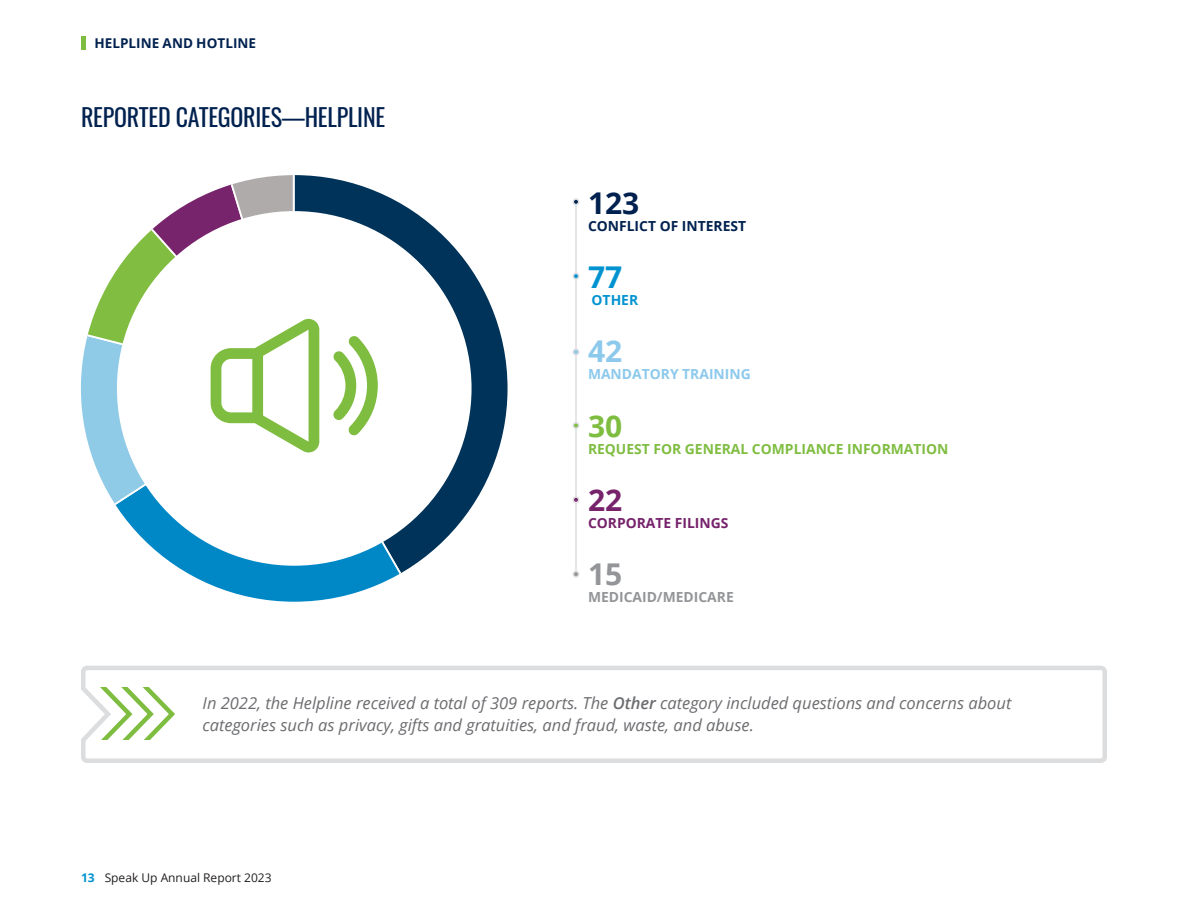
<style>
.page{position:relative;width:1188px;height:918px;background:#fff}
.page>*{position:absolute;margin:0;border:0;box-sizing:border-box;transform-origin:0 0}
.Ethics-Stats-Nums-Sm{font:700 30px "Open Sans";color:#00214f}
.Ethics-Stats-Nums-Sm-2{font:700 30px "Open Sans";color:#0093d0}
.Ethics-Stats-Nums-Sm-3{font:700 30px "Open Sans";color:#8cc9ec}
.Ethics-Stats-Nums-Sm-4{font:700 30px "Open Sans";color:#7fbd41}
.Ethics-Stats-Nums-Sm-5{font:700 30px "Open Sans";color:#76236b}
.Ethics-Stats-Nums-Sm-6{font:700 30px "Open Sans";color:#939598}
.Ethics-H2{font:24px "Oswald";letter-spacing:-.01em;color:#00214f}
.Ethics-Callout{font:italic 16.5px/22.5px "Open Sans";color:#6c6d70}
.Ethics-Stats-Descrip{font:700 13.8px "Open Sans";color:#7fbd41}
.Ethics-Stats-Descrip-2{font:700 13.8px "Open Sans";color:#00214f}
.Ethics-Stats-Descrip-3{font:700 13.8px "Open Sans";color:#8cc9ec}
.Ethics-Stats-Descrip-4{font:700 13.8px "Open Sans";color:#939598}
.Ethics-Stats-Descrip-5{font:700 13.8px "Open Sans";color:#76236b}
.Ethics-Stats-Descrip-6{font:700 13.8px "Open Sans";color:#0093d0}
.t1{font:700 13.5px "Open Sans";color:#00214f}
.t2{font:12px "Open Sans";color:#231f20}
.s1{font-weight:600}
.s2{font-weight:700;color:#0093d0}
</style>
<div class="page">
<svg style="left:378px;top:192px;width:130px;height:380px"></svg>
<svg style="left:117px;top:508px;width:287px;height:94px"></svg>
<div style="left:117px;top:211px;width:355px;height:355px;background:#fff;border-radius:50%"></div>
<svg style="left:81px;top:175px;width:297px;height:333px"></svg>
<hr style="left:575px;top:202px;width:2px;height:372px;background:#dcdddf">
<div style="left:573px;top:198px;width:6px;height:7px;border:2px solid #dcdddf;border-radius:50%"></div>
<div style="left:573px;top:273px;width:6px;height:7px;border:2px solid #dcdddf;border-radius:50%"></div>
<svg style="left:573px;top:349px;width:6px;height:6px"></svg>
<div style="left:573px;top:422px;width:6px;height:7px;border:2px solid #dcdddf;border-radius:50%"></div>
<div style="left:573px;top:496px;width:6px;height:7px;border:2px solid #dcdddf;border-radius:50%"></div>
<div style="left:573px;top:571px;width:6px;height:7px;border:2px solid #dcdddf;border-radius:50%"></div>
<div style="left:81px;top:666px;width:1026px;height:97px;border:4px solid #dcdddf;border-radius:4px"></div>
<svg style="left:81px;top:685px;width:94px;height:59px"></svg>
<div style="left:81px;top:36px;width:5px;height:14px;background:#7fbd41"></div>
<p class="t1" style="left:94px;top:33px;width:163px">HELPLINE AND HOTLINE</p>
<p class="Ethics-H2" style="left:81px;top:96px;width:306px">REPORTED CATEGORIES—HELPLINE</p>
<p class="Ethics-Stats-Nums-Sm" style="left:588px;top:182px;width:53px">123</p>
<p class="Ethics-Stats-Descrip-2" style="left:588px;top:216px;width:160px">CONFLICT OF INTEREST</p>
<p class="Ethics-Stats-Nums-Sm-2" style="left:588px;top:256px;width:36px">77</p>
<p class="Ethics-Stats-Descrip-6" style="left:592px;top:290px;width:48px">OTHER</p>
<p class="Ethics-Stats-Nums-Sm-3" style="left:588px;top:330px;width:36px">42</p>
<p class="Ethics-Stats-Descrip-3" style="left:588px;top:365px;width:164px">MANDATORY TRAINING</p>
<p class="Ethics-Stats-Nums-Sm-4" style="left:588px;top:405px;width:36px">30</p>
<p class="Ethics-Stats-Descrip" style="left:588px;top:439px;width:362px">REQUEST FOR GENERAL COMPLIANCE INFORMATION</p>
<p class="Ethics-Stats-Nums-Sm-5" style="left:588px;top:479px;width:36px">22</p>
<p class="Ethics-Stats-Descrip-5" style="left:588px;top:513px;width:142px">CORPORATE FILINGS</p>
<p class="Ethics-Stats-Nums-Sm-6" style="left:588px;top:553px;width:36px">15</p>
<p class="Ethics-Stats-Descrip-4" style="left:588px;top:587px;width:147px">MEDICAID/MEDICARE</p>
<p class="Ethics-Callout" style="left:202px;top:691px;width:810px">In 2022, the Helpline received a total of 309 reports. The <span class="s1">Other</span> category included questions and concerns about categories such as privacy, gifts and gratuities, and fraud, waste, and abuse.</p>
<p class="t2" style="left:81px;top:869px;width:192px"><span class="s2">13</span> Speak Up Annual Report 2023</p>
</div>
